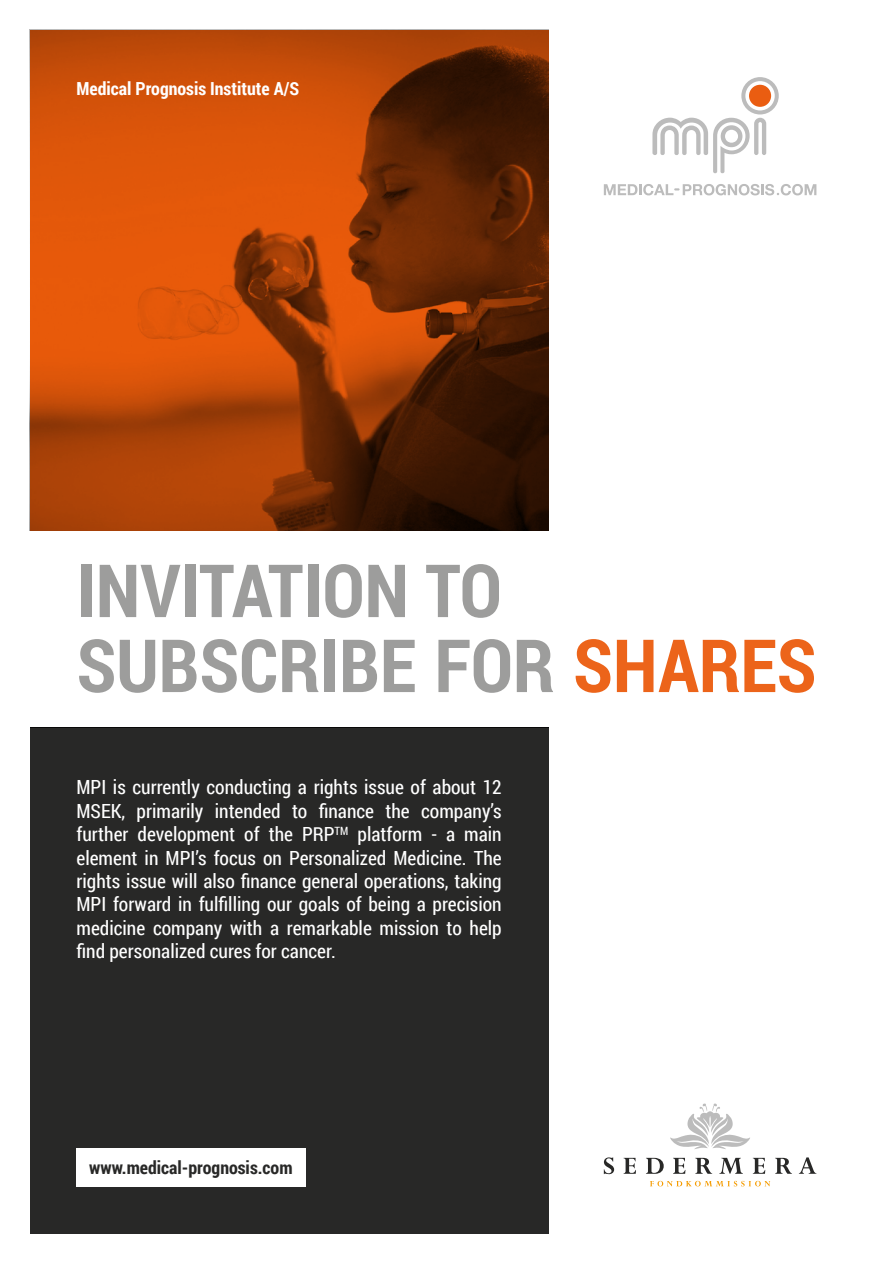
<style>
.page{position:relative;width:893px;height:1263px;background:#fff}
.page>*{position:absolute;margin:0;border:0;box-sizing:border-box;transform-origin:0 0}
.t1{font:700 73.5px/75px "Roboto Condensed";color:#9d9d9c}
.t2{font:19.5px/23.4px "Roboto Condensed";color:#fff;text-align:justify}
.t3{font:700 18px "Roboto Condensed";color:#fff}
.t4{font:700 18px "Roboto Condensed";color:#282827}
.s1{color:#ec641a}
</style>
<div class="page">
<div style="left:30px;top:727px;width:519px;height:506px;background:#282827"></div>
<svg style="left:30px;top:30px;width:519px;height:501px;background:#9d3c06"></svg>
<svg style="left:652px;top:77px;width:127px;height:96px"></svg>
<svg style="left:604px;top:184px;width:212px;height:11px"></svg>
<svg style="left:670px;top:1103px;width:80px;height:46px"></svg>
<svg style="left:604px;top:1157px;width:10px;height:17px"></svg>
<svg style="left:624px;top:1158px;width:12px;height:16px"></svg>
<svg style="left:646px;top:1158px;width:18px;height:16px"></svg>
<svg style="left:673px;top:1158px;width:12px;height:16px"></svg>
<svg style="left:695px;top:1158px;width:17px;height:16px"></svg>
<svg style="left:719px;top:1158px;width:24px;height:16px"></svg>
<svg style="left:753px;top:1158px;width:12px;height:16px"></svg>
<svg style="left:775px;top:1158px;width:17px;height:16px"></svg>
<svg style="left:799px;top:1157px;width:17px;height:17px"></svg>
<svg style="left:650px;top:1181px;width:120px;height:5px"></svg>
<div style="left:77px;top:1148px;width:229px;height:38px;background:#fff"></div>
<p class="t3" style="left:77px;top:76px;width:224px">Medical Prognosis Institute A/S</p>
<h1 class="t1" style="left:77px;top:551px;width:741px">INVITATION TO<br>SUBSCRIBE FOR <span class="s1">SHARES</span></h1>
<p class="t2" style="left:77px;top:775px;width:427px">MPI is currently conducting a rights issue of about 12<br>MSEK, primarily intended to finance the company’s further development of the PRP<sup>TM</sup> platform - a main element in MPI’s focus on Personalized Medicine. The rights issue will also finance general operations, taking MPI forward in fulfilling our goals of being a precision medicine company with a remarkable mission to help find personalized cures for cancer.</p>
<p class="t4" style="left:89px;top:1154px;width:205px">www.medical-prognosis.com</p>
</div>
